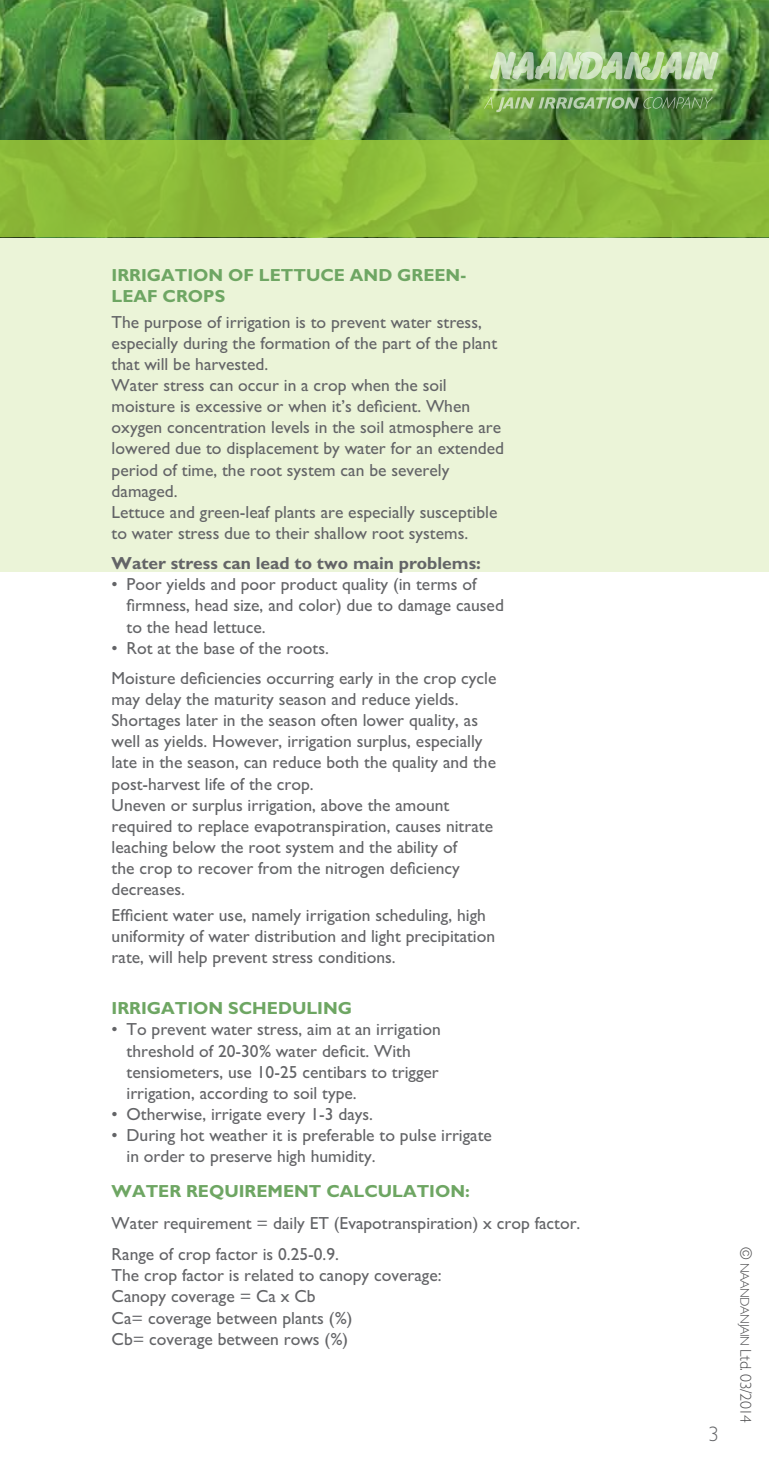
<style>
.page{position:relative;width:769px;height:1474px;background:#fff}
.page>*{position:absolute;margin:0;border:0;box-sizing:border-box;transform-origin:0 0}
.t1{font:300 21px "M Gill Sans";color:#636467}
.t2{font:17.5px/21px "M Gill Sans";color:#636467}
.t3{font:700 17.5px/21px "M Gill Sans";color:#6ea663}
.t4{font:700 17.5px "M Gill Sans";color:#636467}
.t5{font:300 15.75px "M Gill Sans";letter-spacing:-.03em;color:#4d4d4f}
.s1{font-size:12.6px}
</style>
<div class="page">
<img style="left:0;top:0;width:769px;height:141px">
<div style="left:0;top:237px;width:769px;height:334px;background:#ebf4d8"></div>
<div style="left:0;top:141px;width:769px;height:96px;background:#8dbb39"></div>
<svg style="left:484px;top:97px;width:229px;height:15px;background:#759e5f"></svg>
<img style="left:490px;top:51px;width:229px;height:30px">
<hr style="left:490px;top:89px;width:223px;height:2px;background:#fff">
<p class="t3" style="left:112px;top:265px;width:356px">IRRIGATION OF LETTUCE AND GREEN-<br>LEAF CROPS</p>
<p class="t2" style="left:112px;top:312px;width:394px">The purpose of irrigation is to prevent water stress, especially during the formation of the part of the plant that will be harvested.<br>Water stress can occur in a crop when the soil moisture is excessive or when it’s deficient. When oxygen concentration levels in the soil atmosphere are lowered due to displacement by water for an extended period of time, the root system can be severely damaged.<br>Lettuce and green-leaf plants are especially susceptible to water stress due to their shallow root systems.</p>
<p class="t4" style="left:112px;top:554px;width:371px">Water stress can lead to two main problems:</p>
<p class="t2" style="left:126px;top:574px;width:379px;text-indent:-15px">• Poor yields and poor product quality (in terms of firmness, head size, and color) due to damage caused to the head lettuce.</p>
<p class="t2" style="left:112px;top:632px;width:386px;line-height:31px">• Rot at the base of the roots.<br>Moisture deficiencies occurring early in the crop cycle</p>
<p class="t2" style="left:112px;top:689px;width:386px">may delay the maturity season and reduce yields.<br>Shortages later in the season often lower quality, as well as yields. However, irrigation surplus, especially late in the season, can reduce both the quality and the post-harvest life of the crop.<br>Uneven or surplus irrigation, above the amount required to replace evapotranspiration, causes nitrate leaching below the root system and the ability of<br>the crop to recover from the nitrogen deficiency decreases.</p>
<p class="t2" style="left:112px;top:904px;width:385px">Efficient water use, namely irrigation scheduling, high uniformity of water distribution and light precipitation rate, will help prevent stress conditions.</p>
<p class="t3" style="left:112px;top:998px;width:242px">IRRIGATION SCHEDULING</p>
<p class="t2" style="left:126px;top:1019px;width:316px;text-indent:-15px">• To prevent water stress, aim at an irrigation threshold of 20-30% water deficit. With tensiometers, use 10-25 centibars to trigger irrigation, according to soil type.</p>
<p class="t2" style="left:112px;top:1103px;width:263px">• Otherwise, irrigate every 1-3 days.</p>
<p class="t2" style="left:126px;top:1124px;width:367px;text-indent:-15px">• During hot weather it is preferable to pulse irrigate in order to preserve high humidity.</p>
<p class="t3" style="left:112px;top:1181px;width:360px">WATER REQUIREMENT CALCULATION:</p>
<p class="t2" style="left:112px;top:1213px;width:470px">Water requirement = daily ET (Evapotranspiration) x crop factor.</p>
<p class="t2" style="left:112px;top:1244px;width:331px">Range of crop factor is 0.25-0.9.<br>The crop factor is related to canopy coverage:<br>Canopy coverage = Ca x Cb<br>Ca= coverage between plants (%)<br>Cb= coverage between rows (%)</p>
<p class="t1" style="left:709px;top:1421px;width:12px">3</p>
<p class="t5" style="left:754px;top:1246px;width:178px;rotate:90deg">© <span class="s1">NAANDANJAIN</span> Ltd. 03/2014</p>
</div>
